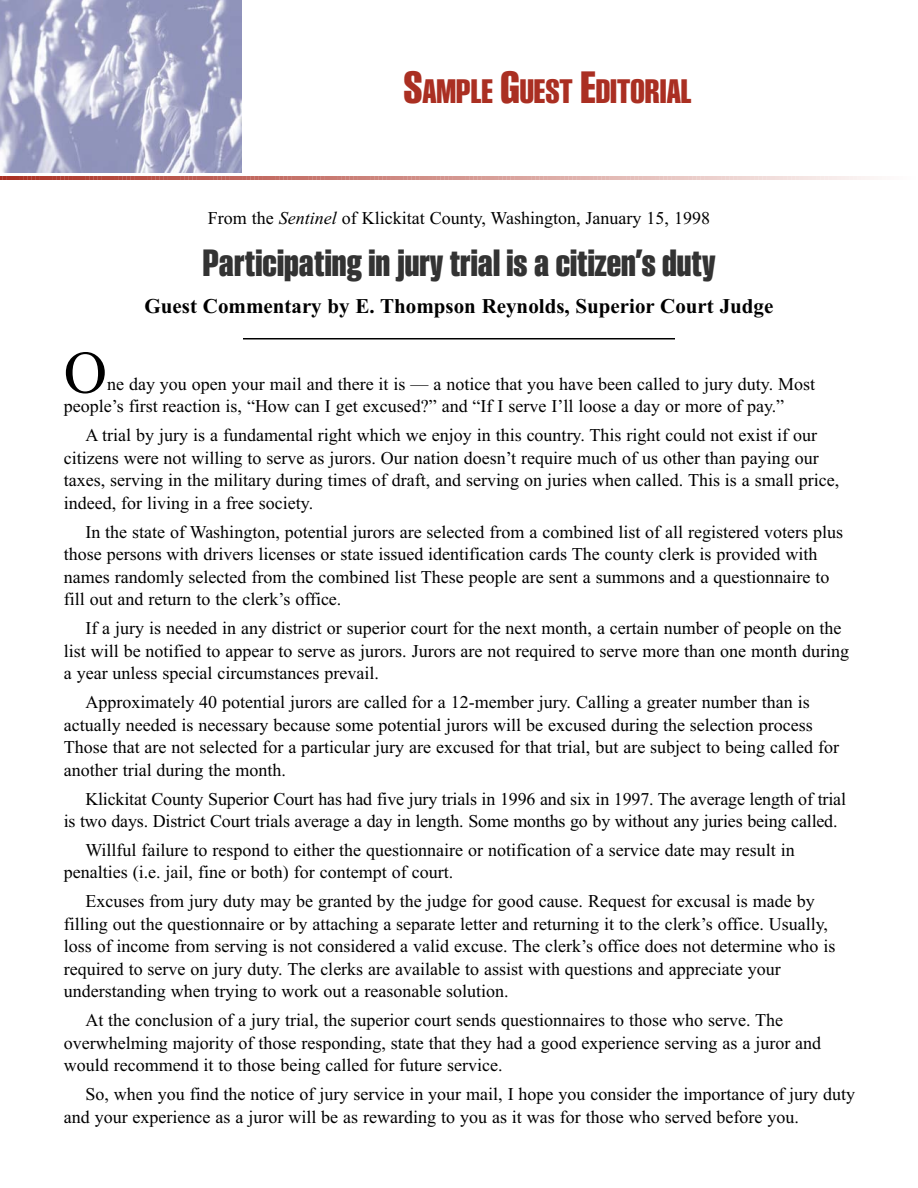
<style>
.page{position:relative;width:918px;height:1188px;background:#fff}
.page>*{position:absolute;margin:0;border:0;box-sizing:border-box;transform-origin:0 0}
.t1{font:60px "Times New Roman";color:#000}
.t2{font:700 39px "Smart Sans";color:#333}
.t3{font:700 34.8px "Smart Sans";color:#aa2f22}
.t4{font:700 21px "Times New Roman";color:#000}
.t5{font:18px/22.5px "Times New Roman";color:#000}
.s1{font-size:46.5px}
.s2{font-style:italic}
</style>
<div class="page">
<hr style="left:243px;top:338px;width:432px;height:1px;background:#000">
<img style="left:0;top:0;width:241px;height:173px">
<svg style="left:0;top:176px;width:874px;height:4px;background:#d3948d"></svg>
<h3 class="t3" style="left:403px;top:79px;width:290px"><span class="s1">S</span>AMPLE <span class="s1">G</span>UEST <span class="s1">E</span>DITORIAL</h3>
<p class="t5" style="left:208px;top:207px;width:504px">From the <span class="s2">Sentinel</span> of Klickitat County, Washington, January 15, 1998</p>
<h2 class="t2" style="left:203px;top:249px;width:514px">Participating in jury trial is a citizen’s duty</h2>
<p class="t4" style="left:145px;top:293px;width:630px">Guest Commentary by E. Thompson Reynolds, Superior Court Judge</p>
<h1 class="t1" style="left:64px;top:337px;width:45px">O</h1>
<p class="t5" style="left:64px;top:372px;width:753px;text-indent:43px">ne day you open your mail and there it is — a notice that you have been called to jury duty. Most people’s first reaction is, “How can I get excused?” and “If I serve I’ll loose a day or more of pay.”</p>
<p class="t5" style="left:64px;top:424px;width:777px;text-indent:22px">A trial by jury is a fundamental right which we enjoy in this country. This right could not exist if our citizens were not willing to serve as jurors. Our nation doesn’t require much of us other than paying our taxes, serving in the military during times of draft, and serving on juries when called. This is a small price, indeed, for living in a free society.</p>
<p class="t5" style="left:64px;top:520px;width:781px;text-indent:22px">In the state of Washington, potential jurors are selected from a combined list of all registered voters plus those persons with drivers licenses or state issued identification cards The county clerk is provided with names randomly selected from the combined list These people are sent a summons and a questionnaire to fill out and return to the clerk’s office.</p>
<p class="t5" style="left:64px;top:617px;width:787px;text-indent:22px">If a jury is needed in any district or superior court for the next month, a certain number of people on the list will be notified to appear to serve as jurors. Jurors are not required to serve more than one month during a year unless special circumstances prevail.</p>
<p class="t5" style="left:64px;top:691px;width:777px;text-indent:22px">Approximately 40 potential jurors are called for a 12-member jury. Calling a greater number than is actually needed is necessary because some potential jurors will be excused during the selection process Those that are not selected for a particular jury are excused for that trial, but are subject to being called for another trial during the month.</p>
<p class="t5" style="left:64px;top:787px;width:784px;text-indent:22px">Klickitat County Superior Court has had five jury trials in 1996 and six in 1997. The average length of trial is two days. District Court trials average a day in length. Some months go by without any juries being called.</p>
<p class="t5" style="left:64px;top:839px;width:732px;text-indent:22px">Willful failure to respond to either the questionnaire or notification of a service date may result in penalties (i.e. jail, fine or both) for contempt of court.</p>
<p class="t5" style="left:64px;top:890px;width:773px;text-indent:22px">Excuses from jury duty may be granted by the judge for good cause. Request for excusal is made by filling out the questionnaire or by attaching a separate letter and returning it to the clerk’s office. Usually, loss of income from serving is not considered a valid excuse. The clerk’s office does not determine who is required to serve on jury duty. The clerks are available to assist with questions and appreciate your understanding when trying to work out a reasonable solution.</p>
<p class="t5" style="left:64px;top:1009px;width:759px;text-indent:22px">At the conclusion of a jury trial, the superior court sends questionnaires to those who serve. The overwhelming majority of those responding, state that they had a good experience serving as a juror and would recommend it to those being called for future service.</p>
<p class="t5" style="left:64px;top:1083px;width:793px;text-indent:22px">So, when you find the notice of jury service in your mail, I hope you consider the importance of jury duty and your experience as a juror will be as rewarding to you as it was for those who served before you.</p>
</div>
